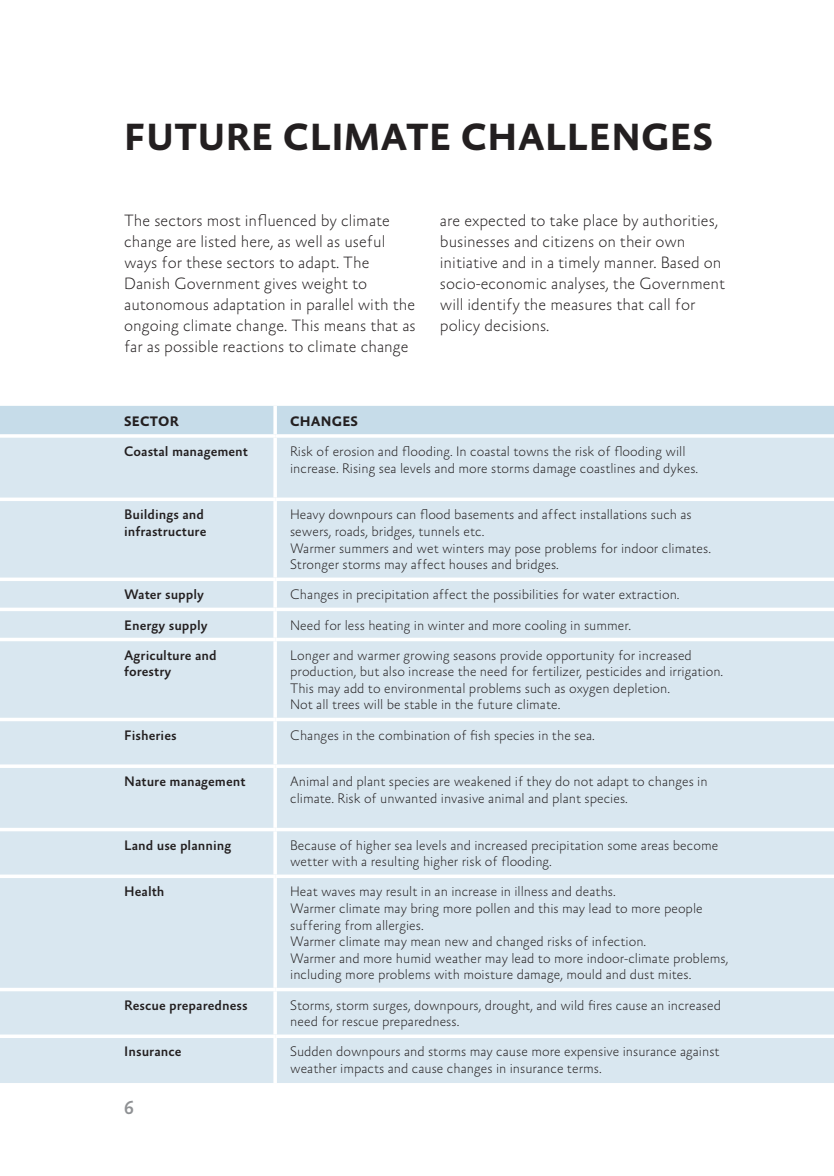
<style>
.page{position:relative;width:834px;height:1176px;background:#fff}
.page>*{position:absolute;margin:0;border:0;box-sizing:border-box;transform-origin:0 0}
.t1{font:700 38.5px "Absara Sans OT";letter-spacing:.005em;color:#231f20}
.t2{font:500 19.25px "Absara Sans OT";color:#8f9194}
.t3{font:100 16.62px/21px "Absara Sans OT";color:#231f20}
.t4{font:100 14px/16.6px "Absara Sans OT";color:#231f20}
.t5{font:500 14px/16.6px "Absara Sans OT";color:#231f20}
.t6{font:700 14px "Absara Sans OT";letter-spacing:.01em;color:#231f20}
</style>
<div class="page">
<div style="left:0;top:406px;width:833px;height:28px;background:#c6dce9"></div>
<div style="left:0;top:438px;width:833px;height:645px;background:#d9e7f0"></div>
<svg style="left:273px;top:406px;width:4px;height:28px"></svg>
<hr style="left:275px;top:434px;width:558px;height:4px;background:#f6f9fb">
<svg style="left:273px;top:438px;width:4px;height:59px"></svg>
<svg style="left:0;top:497px;width:275px;height:4px"></svg>
<svg style="left:275px;top:497px;width:558px;height:4px"></svg>
<svg style="left:273px;top:501px;width:4px;height:76px"></svg>
<svg style="left:0;top:577px;width:275px;height:4px"></svg>
<svg style="left:275px;top:577px;width:558px;height:4px"></svg>
<svg style="left:273px;top:581px;width:4px;height:26px"></svg>
<svg style="left:0;top:607px;width:275px;height:4px"></svg>
<svg style="left:275px;top:607px;width:558px;height:4px"></svg>
<svg style="left:273px;top:611px;width:4px;height:27px"></svg>
<hr style="left:0;top:638px;width:275px;height:3px;background:#fff">
<hr style="left:275px;top:638px;width:558px;height:3px;background:#fff">
<svg style="left:273px;top:641px;width:4px;height:77px"></svg>
<hr style="left:0;top:718px;width:275px;height:3px;background:#fff">
<hr style="left:275px;top:718px;width:558px;height:3px;background:#fff">
<svg style="left:273px;top:721px;width:4px;height:43px"></svg>
<svg style="left:0;top:764px;width:275px;height:4px"></svg>
<svg style="left:275px;top:764px;width:558px;height:4px"></svg>
<svg style="left:273px;top:768px;width:4px;height:60px"></svg>
<hr style="left:0;top:828px;width:275px;height:3px;background:#fff">
<hr style="left:275px;top:828px;width:558px;height:3px;background:#fff">
<svg style="left:273px;top:831px;width:4px;height:43px"></svg>
<svg style="left:0;top:874px;width:275px;height:4px"></svg>
<svg style="left:275px;top:874px;width:558px;height:4px"></svg>
<svg style="left:273px;top:878px;width:4px;height:110px"></svg>
<hr style="left:0;top:988px;width:275px;height:3px;background:#fff">
<hr style="left:275px;top:988px;width:558px;height:3px;background:#fff">
<svg style="left:273px;top:991px;width:4px;height:43px"></svg>
<svg style="left:0;top:1034px;width:275px;height:4px"></svg>
<svg style="left:275px;top:1034px;width:558px;height:4px"></svg>
<svg style="left:273px;top:1038px;width:4px;height:45px"></svg>
<h1 class="t1" style="left:124px;top:117px;width:590px">FUTURE CLIMATE CHALLENGES</h1>
<p class="t3" style="left:124px;top:211px;width:293px">The sectors most influenced by climate change are listed here, as well as useful ways for these sectors to adapt. The Danish Government gives weight to autonomous adaptation in parallel with the ongoing climate change. This means that as far as possible reactions to climate change</p>
<p class="t3" style="left:440px;top:211px;width:287px">are expected to take place by authorities, businesses and citizens on their own initiative and in a timely manner. Based on socio-economic analyses, the Government will identify the measures that call for policy decisions.</p>
<p class="t6" style="left:124px;top:414px;width:56px">SECTOR</p>
<p class="t6" style="left:290px;top:414px;width:69px">CHANGES</p>
<p class="t5" style="left:124px;top:444px;width:125px">Coastal management</p>
<p class="t4" style="left:290px;top:444px;width:409px">Risk of erosion and flooding. In coastal towns the risk of flooding will increase. Rising sea levels and more storms damage coastlines and dykes.</p>
<p class="t5" style="left:124px;top:507px;width:84px">Buildings and infrastructure</p>
<p class="t4" style="left:290px;top:507px;width:422px">Heavy downpours can flood basements and affect installations such as sewers, roads, bridges, tunnels etc.<br>Warmer summers and wet winters may pose problems for indoor climates.<br>Stronger storms may affect houses and bridges.</p>
<p class="t5" style="left:124px;top:587px;width:81px">Water supply</p>
<p class="t4" style="left:290px;top:587px;width:391px">Changes in precipitation affect the possibilities for water extraction.</p>
<p class="t5" style="left:124px;top:617px;width:85px">Energy supply</p>
<p class="t4" style="left:290px;top:617px;width:342px">Need for less heating in winter and more cooling in summer.</p>
<p class="t5" style="left:124px;top:647px;width:94px">Agriculture and forestry</p>
<p class="t4" style="left:290px;top:647px;width:434px">Longer and warmer growing seasons provide opportunity for increased production, but also increase the need for fertilizer, pesticides and irrigation.<br>This may add to environmental problems such as oxygen depletion.<br>Not all trees will be stable in the future climate.</p>
<p class="t5" style="left:124px;top:727px;width:54px">Fisheries</p>
<p class="t4" style="left:290px;top:727px;width:306px">Changes in the combination of fish species in the sea.</p>
<p class="t5" style="left:124px;top:774px;width:123px">Nature management</p>
<p class="t4" style="left:290px;top:774px;width:419px">Animal and plant species are weakened if they do not adapt to changes in climate. Risk of unwanted invasive animal and plant species.</p>
<p class="t5" style="left:124px;top:837px;width:109px">Land use planning</p>
<p class="t4" style="left:290px;top:837px;width:429px">Because of higher sea levels and increased precipitation some areas become wetter with a resulting higher risk of flooding.</p>
<p class="t5" style="left:124px;top:884px;width:42px">Health</p>
<p class="t4" style="left:290px;top:884px;width:439px">Heat waves may result in an increase in illness and deaths.<br>Warmer climate may bring more pollen and this may lead to more people suffering from allergies.<br>Warmer climate may mean new and changed risks of infection.<br>Warmer and more humid weather may lead to more indoor-climate problems, including more problems with moisture damage, mould and dust mites.</p>
<p class="t5" style="left:124px;top:997px;width:125px">Rescue preparedness</p>
<p class="t4" style="left:290px;top:997px;width:432px">Storms, storm surges, downpours, drought, and wild fires cause an increased need for rescue preparedness.</p>
<p class="t5" style="left:124px;top:1044px;width:59px">Insurance</p>
<p class="t4" style="left:290px;top:1044px;width:431px">Sudden downpours and storms may cause more expensive insurance against weather impacts and cause changes in insurance terms.</p>
<h2 class="t2" style="left:124px;top:1097px;width:11px">6</h2>
</div>
